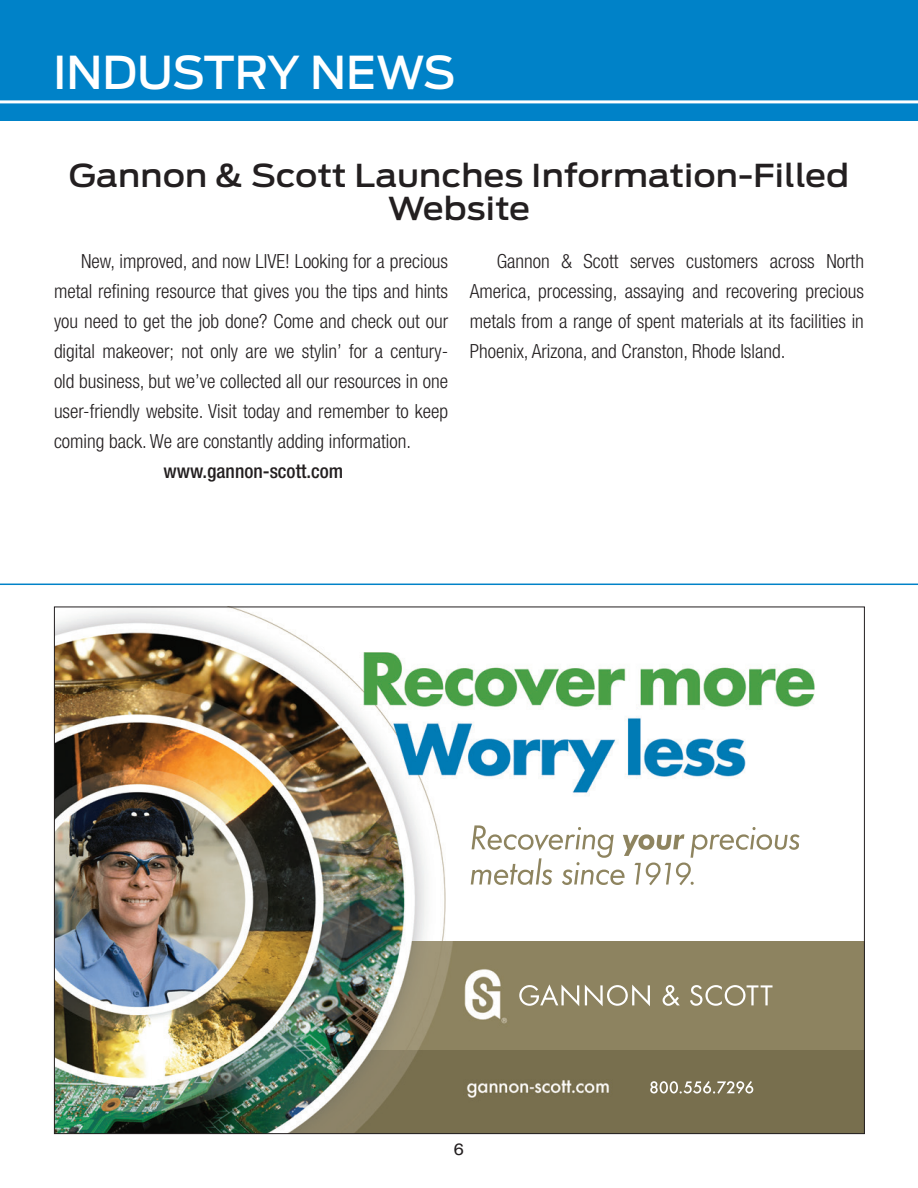
<style>
.page{position:relative;width:918px;height:1188px;background:#fff}
.page>*{position:absolute;margin:0;border:0;box-sizing:border-box;transform-origin:0 0}
.t1{font:500 45px "Ford Antenna";letter-spacing:-.005em;color:#fff}
.t2{font:500 31.35px/33px "Ford Antenna";color:#231f20;text-align:center;scale:1.11 1}
.t3{font:300 condensed 19.5px/30px "Helvetica Neue LT Std";color:#231f20;text-align:justify}
.t4{font:500 condensed 19.5px "Helvetica Neue LT Std";color:#231f20}
.t5{font:16.5px "Helvetica";color:#231f20;scale:1.1 1}
</style>
<div class="page">
<div style="left:0;top:0;width:918px;height:122px;background:#0082c8"></div>
<hr style="left:0;top:100px;width:918px;height:3px;background:#fff">
<img style="left:56px;top:609px;width:759px;height:332px">
<img style="left:56px;top:941px;width:807px;height:110px">
<img style="left:56px;top:1051px;width:807px;height:81px">
<hr style="left:0;top:584px;width:918px;height:1px;background:#0082c8">
<p class="t1" style="left:53px;top:33px;width:404px">INDUSTRY NEWS</p>
<p class="t2" style="left:69px;top:155px;width:704px">Gannon &amp; Scott Launches Information-Filled<br>Website</p>
<p class="t3" style="left:54px;top:246px;width:396px;text-indent:27px">New, improved, and now LIVE! Looking for a precious metal refining resource that gives you the tips and hints you need to get the job done? Come and check out our digital makeover; not only are we stylin’ for a century&shy;old business, but we’ve collected all our resources in one user-friendly website. Visit today and remember to keep coming back. We are constantly adding information.</p>
<p class="t4" style="left:164px;top:459px;width:181px">www.gannon-scott.com</p>
<p class="t3" style="left:470px;top:246px;width:396px;text-indent:27px">Gannon &amp; Scott serves customers across North America, processing, assaying and recovering precious metals from a range of spent materials at its facilities in Phoenix, Arizona, and Cranston, Rhode Island.</p>
<p class="t5" style="left:454px;top:1140px;width:11px">6</p>
</div>
